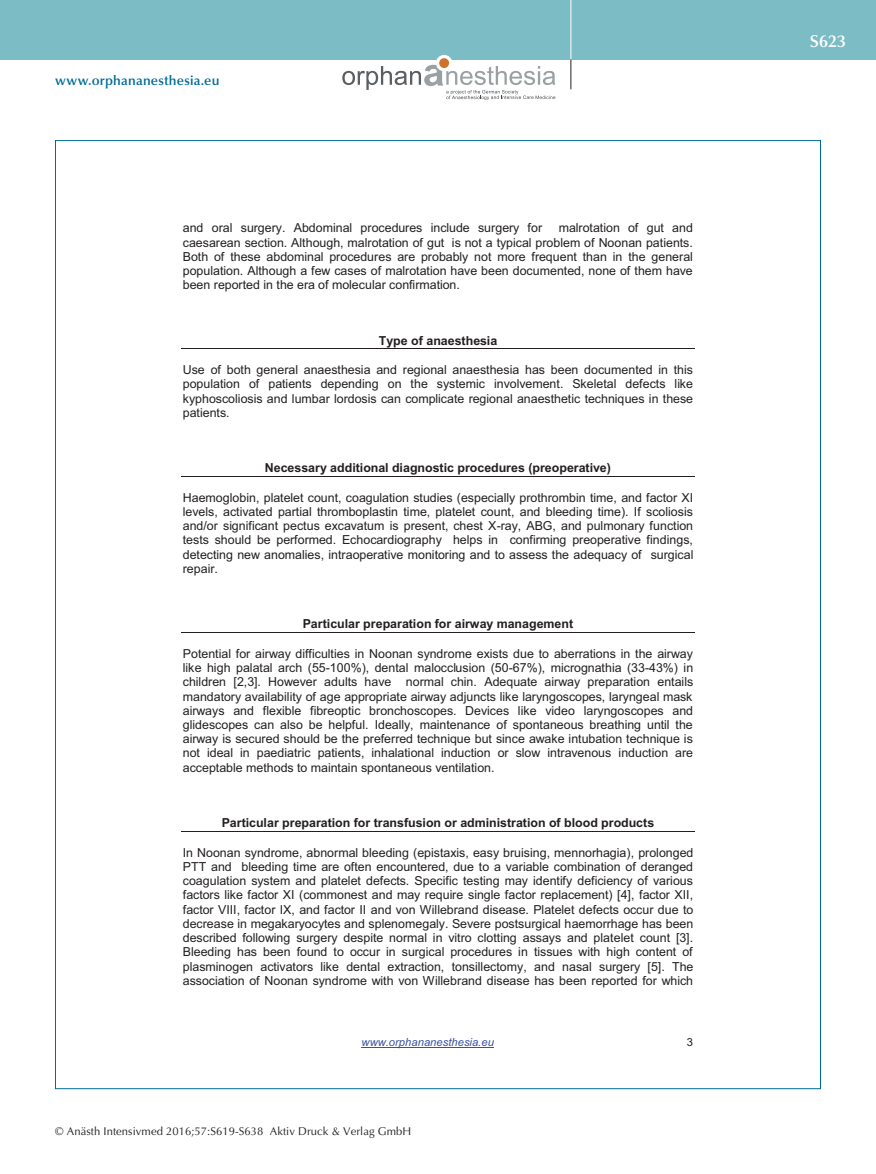
<style>
.page{position:relative;width:876px;height:1174px;background:#fff}
.page>*{position:absolute;margin:0;border:0;box-sizing:border-box;transform-origin:0 0}
.t1{font:600 17.25px "Optima";color:#fff}
.t2{font:600 13.5px "Optima";letter-spacing:.015em;color:#006b98}
.t3{font:12.45px/14.2px "Arial";color:#231f20;text-align:justify}
.t4{font:700 12.45px "Arial";color:#231f20}
.t5{font:11.25px "Optima";letter-spacing:.005em;color:#231f20}
.t6{font:italic 11.25px "Arial";color:#3853a3}
.t7{font:11.25px "Arial";color:#231f20}
</style>
<div class="page">
<div style="left:0;top:0;width:876px;height:60px;background:#7cbcc5"></div>
<hr style="left:571px;top:0;width:1px;height:60px;background:#fff">
<svg style="left:571px;top:60px;width:1px;height:29px"></svg>
<svg style="left:436px;top:55px;width:16px;height:16px"></svg>
<div style="left:439px;top:58px;width:10px;height:10px;background:#d0732a;border-radius:50%"></div>
<svg style="left:342px;top:65px;width:213px;height:35px"></svg>
<hr style="left:362px;top:1047px;width:132px;height:1px;background:#3853a3">
<hr style="left:181px;top:349px;width:514px;height:1px;background:#231f20">
<hr style="left:181px;top:476px;width:514px;height:1px;background:#231f20">
<hr style="left:181px;top:632px;width:514px;height:1px;background:#231f20">
<hr style="left:181px;top:831px;width:514px;height:1px;background:#231f20">
<p class="t2" style="left:55px;top:73px;width:166px">www.orphananesthesia.eu</p>
<p class="t3" style="left:183px;top:221px;width:361px">and oral surgery. Abdominal procedures include surgery for</p>
<p class="t3" style="left:183px;top:221px;width:512px;text-indent:376px">malrotation of gut and caesarean section. Although, malrotation of gut is not a typical problem of Noonan patients.<br>Both of these abdominal procedures are probably not more frequent than in the general population. Although a few cases of malrotation have been documented, none of them have been reported in the era of molecular confirmation.</p>
<p class="t4" style="left:379px;top:332px;width:120px">Type of anaesthesia</p>
<p class="t3" style="left:183px;top:363px;width:512px">Use of both general anaesthesia and regional anaesthesia has been documented in this population of patients depending on the systemic involvement. Skeletal defects like kyphoscoliosis and lumbar lordosis can complicate regional anaesthetic techniques in these patients.</p>
<p class="t4" style="left:265px;top:459px;width:348px">Necessary additional diagnostic procedures (preoperative)</p>
<p class="t3" style="left:183px;top:490px;width:512px">Haemoglobin, platelet count, coagulation studies (especially prothrombin time, and factor XI levels, activated partial thromboplastin time, platelet count, and bleeding time). If scoliosis and/or significant pectus excavatum is present, chest X-ray, ABG, and pulmonary function tests should be performed. Echocardiography helps in confirming preoperative findings, detecting new anomalies, intraoperative monitoring and to assess the adequacy of surgical repair.</p>
<p class="t4" style="left:303px;top:615px;width:272px">Particular preparation for airway management</p>
<p class="t3" style="left:183px;top:646px;width:512px">Potential for airway difficulties in Noonan syndrome exists due to aberrations in the airway like high palatal arch (55-100%), dental malocclusion (50-67%), micrognathia (33-43%) in children [2,3]. However adults have normal chin. Adequate airway preparation entails mandatory availability of age appropriate airway adjuncts like laryngoscopes, laryngeal mask airways and flexible fibreoptic bronchoscopes. Devices like video laryngoscopes and glidescopes can also be helpful. Ideally, maintenance of spontaneous breathing until the airway is secured should be the preferred technique but since awake intubation technique is not ideal in paediatric patients, inhalational induction or slow intravenous induction are acceptable methods to maintain spontaneous ventilation.</p>
<p class="t4" style="left:222px;top:814px;width:434px">Particular preparation for transfusion or administration of blood products</p>
<p class="t3" style="left:183px;top:845px;width:512px">In Noonan syndrome, abnormal bleeding (epistaxis, easy bruising, mennorhagia), prolonged PTT and bleeding time are often encountered, due to a variable combination of deranged coagulation system and platelet defects. Specific testing may identify deficiency of various factors like factor XI (commonest and may require single factor replacement) [4], factor XII, factor VIII, factor IX, and factor II and von Willebrand disease. Platelet defects occur due to decrease in megakaryocytes and splenomegaly. Severe postsurgical haemorrhage has been described following surgery despite normal in vitro clotting assays and platelet count [3].<br>Bleeding has been found to occur in surgical procedures in tissues with high content of plasminogen activators like dental extraction, tonsillectomy, and nasal surgery [5]. The association of Noonan syndrome with von Willebrand disease has been reported for which</p>
<p class="t6" style="left:362px;top:1034px;width:134px">www.orphananesthesia.eu</p>
<p class="t7" style="left:687px;top:1034px;width:8px">3</p>
<p class="t5" style="left:55px;top:1125px;width:357px">© Anästh Intensivmed 2016;57:S619-S638 Aktiv Druck &amp; Verlag GmbH</p>
<h1 class="t1" style="left:810px;top:31px;width:38px">S623</h1>
</div>
